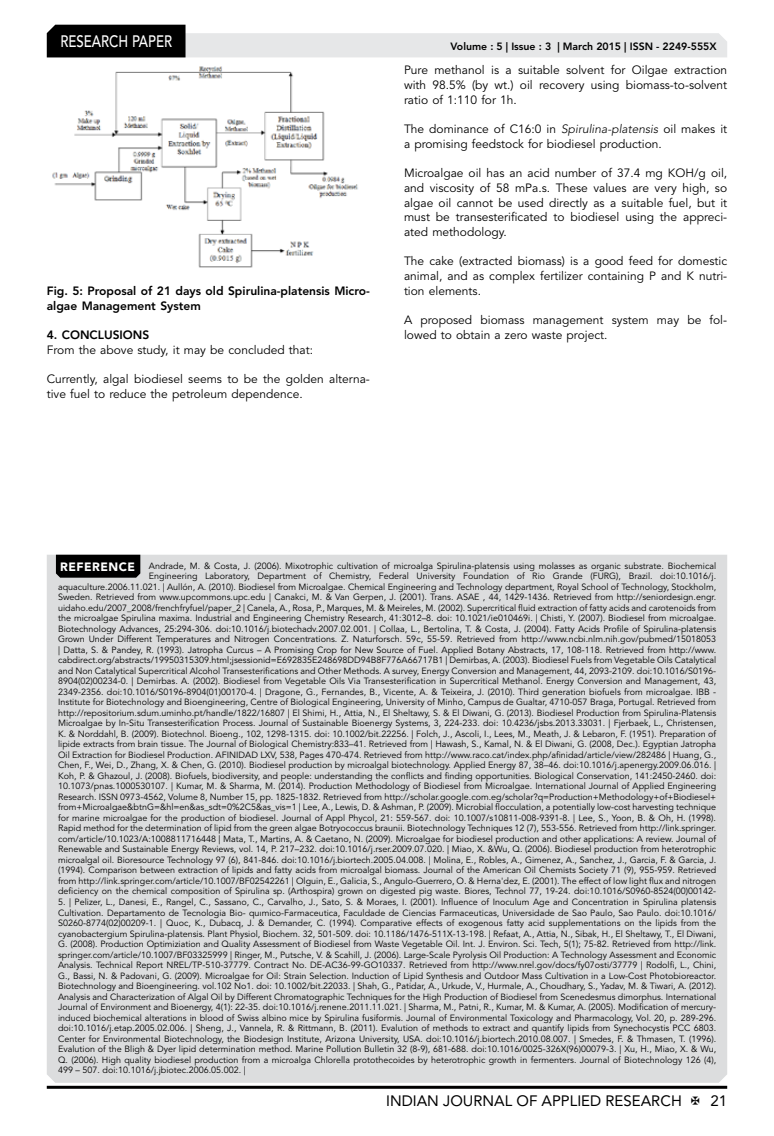
<style>
.page{position:relative;width:774px;height:1136px;background:#fff}
.page>*{position:absolute;margin:0;border:0;box-sizing:border-box;transform-origin:0 0}
.t1{font:500 16.5px "Avenir LT Std";color:#fff;scale:.8 1}
.t2{font:15px "Avenir LT Std";color:#000}
.t3{font:12px/14.7px "Avenir LT Std";color:#000}
.t4{font:800 12px/14.7px "Avenir LT Std";color:#000}
.t5{font:800 10.5px "Avenir LT Std";color:#000}
.t6{font:9px/10.5px "Avenir LT Std";color:#000;text-align:right}
.s1{font-weight:300;font-style:italic}
.s2{font-weight:900;font-size:12px;color:#fff}
</style>
<div class="page">
<hr style="left:47px;top:1085px;width:680px;height:3px;background:#000">
<svg style="left:47px;top:25px;width:680px;height:32px"></svg>
<img style="left:52px;top:66px;width:306px;height:202px">
<div style="left:47px;top:554px;width:680px;height:528px;background:#dcddde"></div>
<div style="left:56px;top:554px;width:84px;height:23px;background:#000"></div>
<h1 class="t1" style="left:60px;top:32px;width:139px">RESEARCH PAPER</h1>
<h3 class="t4" style="left:47px;top:283px;width:325px">Fig. 5: Proposal of 21 days old Spirulina-platensis Micro&shy;algae Management System</h3>
<h3 class="t4" style="left:47px;top:327px;width:104px">4. CONCLUSIONS</h3>
<h3 class="t3" style="left:47px;top:342px;width:268px">From the above study, it may be concluded that:</h3>
<h3 class="t3" style="left:47px;top:372px;width:325px">Currently, algal biodiesel seems to be the golden alterna&shy;tive fuel to reduce the petroleum dependence.</h3>
<p class="t5" style="left:450px;top:41px;width:268px">Volume : 5 | Issue : 3 | March 2015 | ISSN - 2249-555X</p>
<h3 class="t3" style="left:404px;top:63px;width:325px;text-align:justify">Pure methanol is a suitable solvent for Oilgae extraction with 98.5% (by wt.) oil recovery using biomass-to-solvent ratio of 1:110 for 1h.</h3>
<h3 class="t3" style="left:404px;top:122px;width:325px">The dominance of C16:0 in <span class="s1">Spirulina-platensis</span> oil makes it a promising feedstock for biodiesel production.</h3>
<p class="t3" style="left:404px;top:166px;width:325px;text-align:justify">Microalgae oil has an acid number of 37.4 mg KOH/g oil, and viscosity of 58 mPa.s. These values are very high, so algae oil cannot be used directly as a suitable fuel, but it must be transesterificated to biodiesel using the appreci&shy;ated methodology.</p>
<h3 class="t3" style="left:404px;top:254px;width:325px;text-align:justify">The cake (extracted biomass) is a good feed for domestic animal, and as complex fertilizer containing P and K nutri&shy;tion elements.</h3>
<h3 class="t3" style="left:404px;top:313px;width:325px">A proposed biomass management system may be fol&shy;lowed to obtain a zero waste project.</h3>
<p class="t6" style="left:58px;top:560px;width:660px"><span class="s2">REFERENCE</span> Andrade, M. &amp; Costa, J. (2006). Mixotrophic cultivation of microalga Spirulina-platensis using molasses as organic substrate. Biochemical Engineering Laboratory, Department of Chemistry, Federal University Foundation of Rio Grande (FURG), Brazil. doi:10.1016/j. aquaculture.2006.11.021. | Aullón, A. (2010). Biodiesel from Microalgae. Chemical Engineering and Technology department, Royal School of Technology, Stockholm, Sweden. Retrieved from www.upcommons.upc.edu | Canakci, M. &amp; Van Gerpen, J. (2001). Trans. ASAE , 44, 1429-1436. Retrieved from http://seniordesign.engr. uidaho.edu/2007_2008/frenchfryfuel/paper_2 | Canela, A., Rosa, P., Marques, M. &amp; Meireles, M. (2002). Supercritical fluid extraction of fatty acids and carotenoids from the microalgae Spirulina maxima. Industrial and Engineering Chemistry Research, 41:3012–8. doi: 10.1021/ie010469i. | Chisti, Y. (2007). Biodiesel from microalgae.<br>Biotechnology Advances, 25:294-306. doi:10.1016/j.biotechadv.2007.02.001. | Collaa, L., Bertolina, T. &amp; Costa, J. (2004). Fatty Acids Profile of Spirulina-platensis Grown Under Different Temperatures and Nitrogen Concentrations. Z. Naturforsch. 59c, 55-59. Retrieved from http://www.ncbi.nlm.nih.gov/pubmed/15018053 | Datta, S. &amp; Pandey, R. (1993). Jatropha Curcus – A Promising Crop for New Source of Fuel. Applied Botany Abstracts, 17, 108-118. Retrieved from http://www. cabdirect.org/abstracts/19950315309.html;jsessionid=E692835E248698DD94B8F776A66717B1 | Demirbas, A. (2003). Biodiesel Fuels from Vegetable Oils Catalytical and Non Catalytical Supercritical Alcohol Transesterifications and Other Methods. A survey, Energy Conversion and Management, 44, 2093-2109. doi:10.1016/S0196- 8904(02)00234-0. | Demirbas. A. (2002). Biodiesel from Vegetable Oils Via Transesterification in Supercritical Methanol. Energy Conversion and Management, 43, 2349-2356. doi:10.1016/S0196-8904(01)00170-4. | Dragone, G., Fernandes, B., Vicente, A. &amp; Teixeira, J. (2010). Third generation biofuels from microalgae. IBB - Institute for Biotechnology and Bioengineering, Centre of Biological Engineering, University of Minho, Campus de Gualtar, 4710-057 Braga, Portugal. Retrieved from http://repositorium.sdum.uminho.pt/handle/1822/16807 | El Shimi, H., Attia, N., El Sheltawy, S. &amp; El Diwani, G. (2013). Biodiesel Production from Spirulina-Platensis Microalgae by In-Situ Transesterification Process. Journal of Sustainable Bioenergy Systems, 3, 224-233. doi: 10.4236/jsbs.2013.33031. | Fjerbaek, L., Christensen, K. &amp; Norddahl, B. (2009). Biotechnol. Bioeng., 102, 1298-1315. doi: 10.1002/bit.22256. | Folch, J., Ascoli, I., Lees, M., Meath, J. &amp; Lebaron, F. (1951). Preparation of lipide extracts from brain tissue. The Journal of Biological Chemistry:833–41. Retrieved from | Hawash, S., Kamal, N. &amp; El Diwani, G. (2008, Dec.). Egyptian Jatropha Oil Extraction for Biodiesel Production. AFINIDAD LXV, 538, Pages 470-474. Retrieved from http://www.raco.cat/index.php/afinidad/article/view/282486 | Huang, G., Chen, F., Wei, D., Zhang, X. &amp; Chen, G. (2010). Biodiesel production by microalgal biotechnology. Applied Energy 87, 38–46. doi:10.1016/j.apenergy.2009.06.016. | Koh, P. &amp; Ghazoul, J. (2008). Biofuels, biodiversity, and people: understanding the conflicts and finding opportunities. Biological Conservation, 141:2450-2460. doi:<br>10.1073/pnas.1000530107. | Kumar, M. &amp; Sharma, M. (2014). Production Methodology of Biodiesel from Microalgae. International Journal of Applied Engineering Research. ISSN 0973-4562, Volume 8, Number 15, pp. 1825-1832. Retrieved from http://scholar.google.com.eg/scholar?q=Production+Methodology+of+Biodiesel+ from+Microalgae&amp;btnG=&amp;hl=en&amp;as_sdt=0%2C5&amp;as_vis=1 | Lee, A., Lewis, D. &amp; Ashman, P. (2009). Microbial flocculation, a potentially low-cost harvesting technique for marine microalgae for the production of biodiesel. Journal of Appl Phycol, 21: 559-567. doi: 10.1007/s10811-008-9391-8. | Lee, S., Yoon, B. &amp; Oh, H. (1998).<br>Rapid method for the determination of lipid from the green algae Botryococcus braunii. Biotechnology Techniques 12 (7), 553-556. Retrieved from http://link.springer. com/article/10.1023/A:1008811716448 | Mata, T., Martins, A. &amp; Caetano, N. (2009). Microalgae for biodiesel production and other applications: A review. Journal of Renewable and Sustainable Energy Reviews, vol. 14, P. 217–232. doi:10.1016/j.rser.2009.07.020. | Miao, X. &amp;Wu, Q. (2006). Biodiesel production from heterotrophic microalgal oil. Bioresource Technology 97 (6), 841-846. doi:10.1016/j.biortech.2005.04.008. | Molina, E., Robles, A., Gimenez, A., Sanchez, J., Garcia, F. &amp; Garcia, J. (1994). Comparison between extraction of lipids and fatty acids from microalgal biomass. Journal of the American Oil Chemists Society 71 (9), 955-959. Retrieved from http://link.springer.com/article/10.1007/BF02542261 | Olguin, E., Galicia, S., Angulo-Guerrero, O. &amp; Herna'dez, E. (2001). The effect of low light flux and nitrogen deficiency on the chemical composition of Spirulina sp. (Arthospira) grown on digested pig waste. Biores, Technol 77, 19-24. doi:10.1016/S0960-8524(00)00142-</p>
<p class="t6" style="left:58px;top:896px;width:660px;text-align:justify">5. | Pelizer, L., Danesi, E., Rangel, C., Sassano, C., Carvalho, J., Sato, S. &amp; Moraes, I. (2001). Influence of Inoculum Age and Concentration in Spirulina platensis Cultivation. Departamento de Tecnologia Bio- quımico-Farmaceutica, Faculdade de Ciencias Farmaceuticas, Universidade de Sao Paulo, Sao Paulo. doi:10.1016/ S0260-8774(02)00209-1. | Quoc, K., Dubacq, J. &amp; Demander, C. (1994). Comparative effects of exogenous fatty acid supplementations on the lipids from the cyanobactergium Spirulina-platensis. Plant Physiol, Biochem. 32, 501-509. doi: 10.1186/1476-511X-13-198. | Refaat, A., Attia, N., Sibak, H., El Sheltawy, T., El Diwani, G. (2008). Production Optimiziation and Quality Assessment of Biodiesel from Waste Vegetable Oil. Int. J. Environ. Sci. Tech, 5(1); 75-82. Retrieved from http://link. springer.com/article/10.1007/BF03325999 | Ringer, M., Putsche, V. &amp; Scahill, J. (2006). Large-Scale Pyrolysis Oil Production: A Technology Assessment and Economic Analysis. Technical Report NREL/TP-510-37779. Contract No. DE-AC36-99-GO10337. Retrieved from http://www.nrel.gov/docs/fy07osti/37779 | Rodolfi, L., Chini, G., Bassi, N. &amp; Padovani, G. (2009). Microalgae for Oil: Strain Selection. Induction of Lipid Synthesis and Outdoor Mass Cultivation in a Low-Cost Photobioreactor.<br>Biotechnology and Bioengineering. vol.102 No1. doi: 10.1002/bit.22033. | Shah, G., Patidar, A., Urkude, V., Hurmale, A., Choudhary, S., Yadav, M. &amp; Tiwari, A. (2012).<br>Analysis and Characterization of Algal Oil by Different Chromatographic Techniques for the High Production of Biodiesel from Scenedesmus dimorphus. International Journal of Environment and Bioenergy, 4(1): 22-35. doi:10.1016/j.renene.2011.11.021. | Sharma, M., Patni, R., Kumar, M. &amp; Kumar, A. (2005). Modification of mercury&shy;induced biochemical alterations in blood of Swiss albino mice by Spirulina fusiformis. Journal of Environmental Toxicology and Pharmacology, Vol. 20, p. 289-296. doi:10.1016/j.etap.2005.02.006. | Sheng, J., Vannela, R. &amp; Rittmann, B. (2011). Evalution of methods to extract and quantify lipids from Synechocystis PCC 6803.<br>Center for Environmental Biotechnology, the Biodesign Institute, Arizona University, USA. doi:10.1016/j.biortech.2010.08.007. | Smedes, F. &amp; Thmasen, T. (1996).<br>Evalution of the Bligh &amp; Dyer lipid determination method. Marine Pollution Bulletin 32 (8-9), 681-688. doi:10.1016/0025-326X(96)00079-3. | Xu, H., Miao, X. &amp; Wu, Q. (2006). High quality biodiesel production from a microalga Chlorella protothecoides by heterotrophic growth in fermenters. Journal of Biotechnology 126 (4), 499 – 507. doi:10.1016/j.jbiotec.2006.05.002. |</p>
<h2 class="t2" style="left:386px;top:1091px;width:297px">INDIAN JOURNAL OF APPLIED RESEARCH</h2>
<h2 class="t2" style="left:710px;top:1091px;width:18px">21</h2>
</div>
